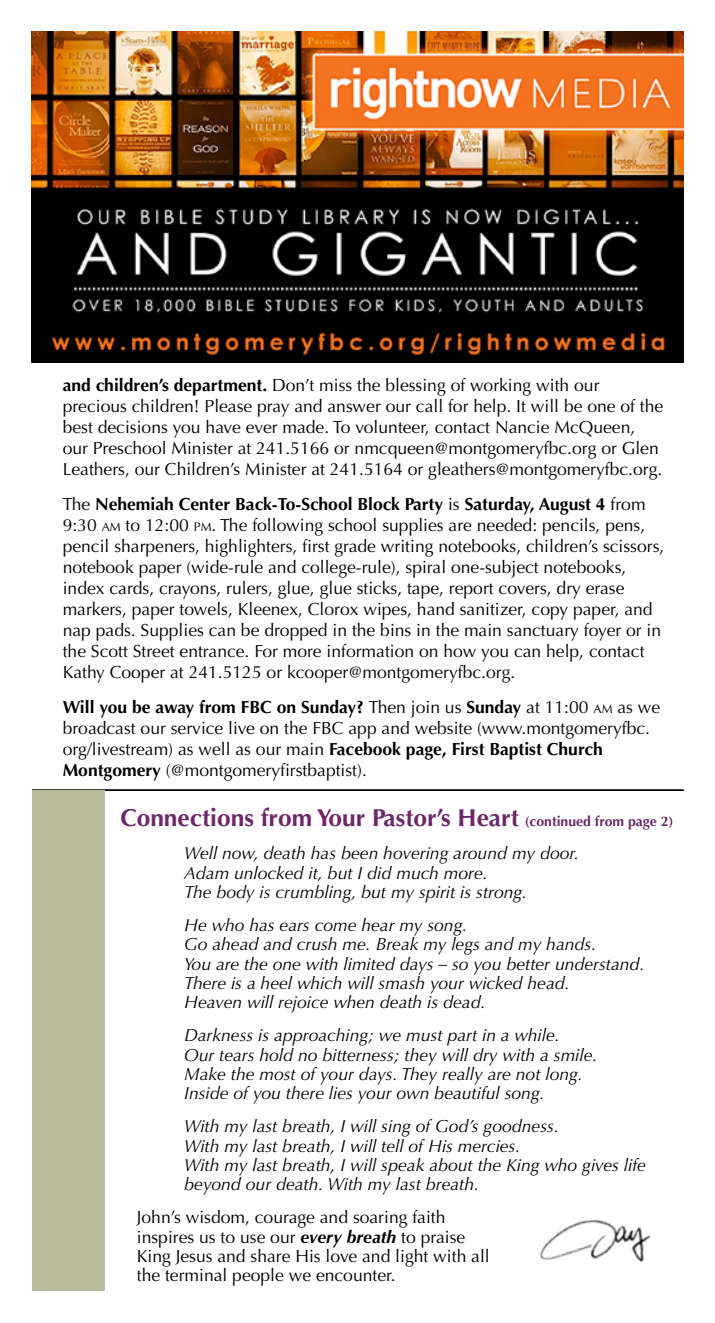
<style>
.page{position:relative;width:715px;height:1323px;background:#fff}
.page>*{position:absolute;margin:0;border:0;box-sizing:border-box;transform-origin:0 0}
.t1{font:700 24.5px "Optima";color:#6d276a}
.t2{font:17.5px/21px "Optima";color:#000}
.t3{font:italic 17.5px/19.2px "Optima";color:#000}
.s1{font-weight:700}
.s2{font-size:12.25px}
.s3{font-size:14px}
.s4{font-weight:700;font-style:italic}
</style>
<div class="page">
<img style="left:32px;top:31px;width:651px;height:332px">
<img style="left:540px;top:1219px;width:110px;height:44px">
<hr style="left:32px;top:789px;width:651px;height:2px;background:#000">
<div style="left:32px;top:790px;width:72px;height:501px;background:#b8bc9b"></div>
<p class="t2" style="left:63px;top:374px;width:601px"><span class="s1">and children’s department.</span> Don’t miss the blessing of working with our precious children! Please pray and answer our call for help. It will be one of the best decisions you have ever made. To volunteer, contact Nancie McQueen, our Preschool Minister at 241.5166 or nmcqueen@montgomeryfbc.org or Glen Leathers, our Children’s Minister at 241.5164 or gleathers@montgomeryfbc.org.</p>
<p class="t2" style="left:63px;top:493px;width:602px">The <span class="s1">Nehemiah Center Back-To-School Block Party</span> is <span class="s1">Saturday, August 4</span> from 9:30 <span class="s2">AM</span> to 12:00 <span class="s2">PM</span>. The following school supplies are needed: pencils, pens, pencil sharpeners, highlighters, first grade writing notebooks, children’s scissors, notebook paper (wide-rule and college-rule), spiral one-subject notebooks, index cards, crayons, rulers, glue, glue sticks, tape, report covers, dry erase markers, paper towels, Kleenex, Clorox wipes, hand sanitizer, copy paper, and nap pads. Supplies can be dropped in the bins in the main sanctuary foyer or in the Scott Street entrance. For more information on how you can help, contact Kathy Cooper at 241.5125 or kcooper@montgomeryfbc.org.</p>
<p class="t2" style="left:63px;top:696px;width:598px"><span class="s1">Will you be away from FBC on Sunday?</span> Then join us <span class="s1">Sunday</span> at 11:00 <span class="s2">AM</span> as we broadcast our service live on the FBC app and website (www.montgomeryfbc. org/livestream) as well as our main <span class="s1">Facebook page, First Baptist Church Montgomery</span> (@montgomeryfirstbaptist).</p>
<h1 class="t1" style="left:120px;top:804px;width:554px">Connections from Your Pastor’s Heart <span class="s3">(continued from page 2)</span></h1>
<p class="t3" style="left:184px;top:844px;width:396px">Well now, death has been hovering around my door.<br>Adam unlocked it, but I did much more.<br>The body is crumbling, but my spirit is strong.</p>
<p class="t3" style="left:184px;top:916px;width:461px">He who has ears come hear my song.<br>Go ahead and crush me. Break my legs and my hands.<br>You are the one with limited days – so you better understand.<br>There is a heel which will smash your wicked head.<br>Heaven will rejoice when death is dead.</p>
<p class="t3" style="left:184px;top:1026px;width:414px">Darkness is approaching; we must part in a while.<br>Our tears hold no bitterness; they will dry with a smile.<br>Make the most of your days. They really are not long.<br>Inside of you there lies your own beautiful song.</p>
<p class="t3" style="left:184px;top:1117px;width:463px">With my last breath, I will sing of God’s goodness.<br>With my last breath, I will tell of His mercies.<br>With my last breath, I will speak about the King who gives life beyond our death. With my last breath.</p>
<p class="t2" style="left:137px;top:1208px;width:354px;line-height:19.2px">John’s wisdom, courage and soaring faith inspires us to use our <span class="s4">every breath</span> to praise King Jesus and share His love and light with all the terminal people we encounter.</p>
</div>
